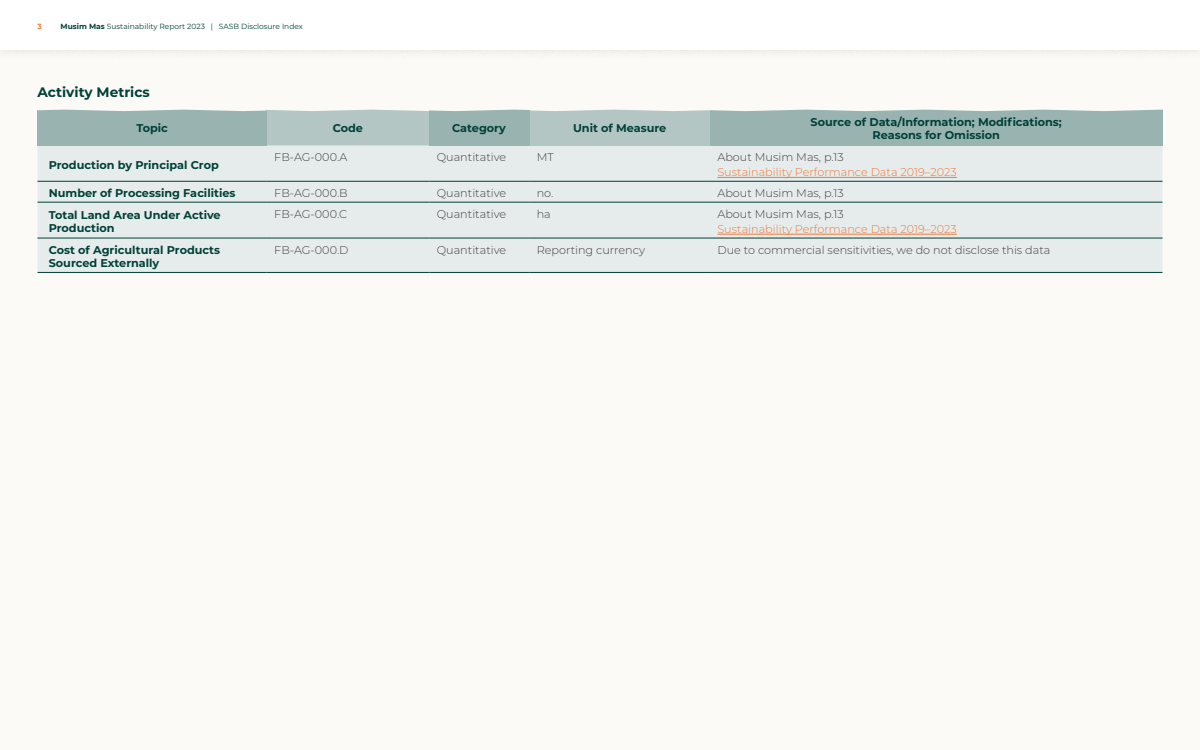
<style>
.page{position:relative;width:1200px;height:750px;background:#fff}
.page>*{position:absolute;margin:0;border:0;box-sizing:border-box;transform-origin:0 0}
.t1{font:700 13.75px "Montserrat";color:#004039}
.t2{font:300 11.25px "Montserrat";color:#404040}
.t3{font:700 11.25px/13.5px "Montserrat";color:#004039}
.t4{font:300 11.25px "Montserrat";color:#ed7a3e}
.t5{font:7.5px "Montserrat";color:#004039}
.t6{font:700 7.5px "Montserrat";color:#ed7a3e}
.s1{font-weight:700}
</style>
<div class="page">
<div style="left:0;top:10px;width:1200px;height:740px;background:#fcfaf6"></div>
<div style="left:0;top:0;width:1200px;height:59px;background:#f6f4f0"></div>
<div style="left:0;top:0;width:1200px;height:50px;background:#fff"></div>
<div style="left:38px;top:145px;width:1124px;height:127px;background:#e6eceb"></div>
<hr style="left:38px;top:181px;width:229px;height:1px;background:#004039">
<hr style="left:267px;top:181px;width:162px;height:1px;background:#004039">
<hr style="left:429px;top:181px;width:100px;height:1px;background:#004039">
<hr style="left:529px;top:181px;width:181px;height:1px;background:#004039">
<hr style="left:710px;top:181px;width:453px;height:1px;background:#004039">
<hr style="left:38px;top:202px;width:229px;height:1px;background:#004039">
<hr style="left:267px;top:202px;width:162px;height:1px;background:#004039">
<hr style="left:429px;top:202px;width:100px;height:1px;background:#004039">
<hr style="left:529px;top:202px;width:181px;height:1px;background:#004039">
<hr style="left:710px;top:202px;width:453px;height:1px;background:#004039">
<hr style="left:38px;top:238px;width:229px;height:1px;background:#004039">
<hr style="left:267px;top:238px;width:162px;height:1px;background:#004039">
<hr style="left:429px;top:238px;width:100px;height:1px;background:#004039">
<hr style="left:529px;top:238px;width:181px;height:1px;background:#004039">
<hr style="left:710px;top:238px;width:453px;height:1px;background:#004039">
<hr style="left:38px;top:272px;width:229px;height:1px;background:#004039">
<hr style="left:267px;top:272px;width:162px;height:1px;background:#004039">
<hr style="left:429px;top:272px;width:100px;height:1px;background:#004039">
<hr style="left:529px;top:272px;width:181px;height:1px;background:#004039">
<hr style="left:710px;top:272px;width:453px;height:1px;background:#004039">
<hr style="left:717px;top:177px;width:240px;height:1px;background:#ed7a3e">
<hr style="left:717px;top:234px;width:240px;height:1px;background:#ed7a3e">
<svg style="left:38px;top:110px;width:1124px;height:35px;background:#a2b9b6"></svg>
<p class="t6" style="left:38px;top:21px;width:6px">3</p>
<p class="t5" style="left:61px;top:21px;width:244px"><span class="s1">Musim Mas</span> Sustainability Report 2023 | SASB Disclosure Index</p>
<p class="t1" style="left:38px;top:82px;width:114px">Activity Metrics</p>
<p class="t3" style="left:136px;top:121px;width:33px">Topic</p>
<p class="t3" style="left:333px;top:121px;width:32px">Code</p>
<p class="t3" style="left:452px;top:121px;width:55px">Category</p>
<p class="t3" style="left:573px;top:121px;width:95px">Unit of Measure</p>
<p class="t3" style="left:811px;top:114px;width:253px;text-align:center">Source of Data/Information; Modifications;<br>Reasons for Omission</p>
<p class="t3" style="left:49px;top:157px;width:172px">Production by Principal Crop</p>
<p class="t2" style="left:274px;top:150px;width:75px">FB-AG-000.A</p>
<p class="t2" style="left:437px;top:150px;width:71px">Quantitative</p>
<p class="t2" style="left:537px;top:150px;width:19px">MT</p>
<p class="t2" style="left:717px;top:150px;width:128px">About Musim Mas, p.13</p>
<p class="t4" style="left:717px;top:165px;width:241px">Sustainability Performance Data 2019–2023</p>
<p class="t3" style="left:49px;top:186px;width:188px">Number of Processing Facilities</p>
<p class="t2" style="left:274px;top:186px;width:75px">FB-AG-000.B</p>
<p class="t2" style="left:437px;top:186px;width:71px">Quantitative</p>
<p class="t2" style="left:537px;top:186px;width:18px">no.</p>
<p class="t2" style="left:717px;top:186px;width:128px">About Musim Mas, p.13</p>
<p class="t3" style="left:49px;top:207px;width:173px">Total Land Area Under Active<br>Production</p>
<p class="t2" style="left:274px;top:206px;width:74px">FB-AG-000.C</p>
<p class="t2" style="left:437px;top:206px;width:71px">Quantitative</p>
<p class="t2" style="left:537px;top:206px;width:16px">ha</p>
<p class="t2" style="left:717px;top:206px;width:128px">About Musim Mas, p.13</p>
<p class="t4" style="left:717px;top:221px;width:241px">Sustainability Performance Data 2019–2023</p>
<p class="t3" style="left:49px;top:243px;width:173px">Cost of Agricultural Products<br>Sourced Externally</p>
<p class="t2" style="left:274px;top:242px;width:76px">FB-AG-000.D</p>
<p class="t2" style="left:437px;top:242px;width:71px">Quantitative</p>
<p class="t2" style="left:537px;top:242px;width:110px">Reporting currency</p>
<p class="t2" style="left:717px;top:242px;width:335px">Due to commercial sensitivities, we do not disclose this data</p>
</div>
